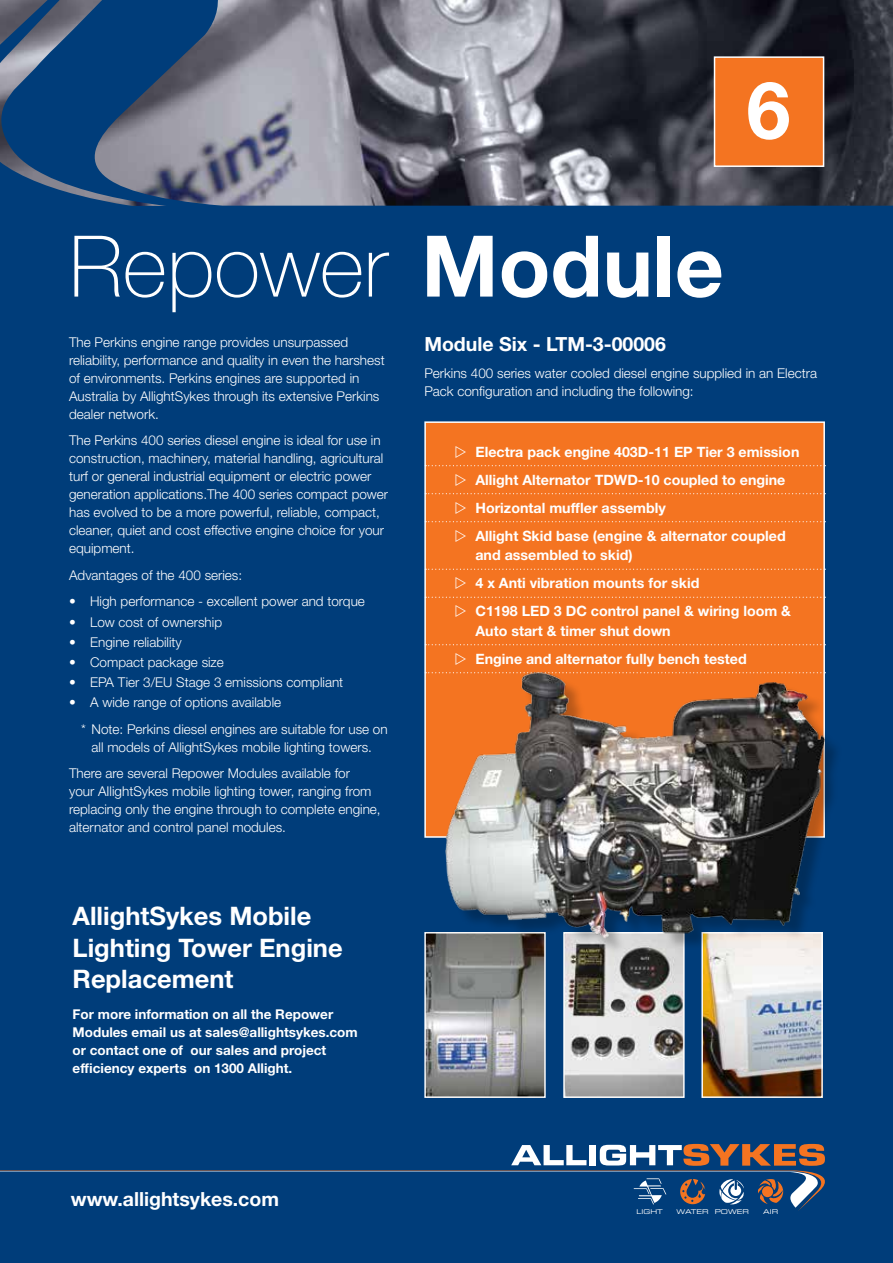
<style>
.page{position:relative;width:893px;height:1263px;background:#fff}
.page>*{position:absolute;margin:0;border:0;box-sizing:border-box;transform-origin:0 0}
.t1{font:100 85.05px "Helvetica Neue LT Std";color:#fff}
.t2{font:700 79.35px "Helvetica Neue LT Std";color:#fff}
.t3{font:700 25.5px/31.5px "Helvetica Neue LT Std";color:#fff}
.t4{font:700 19.5px "Helvetica Neue LT Std";color:#fff}
.t5{font:700 14.25px/28px "Helvetica Neue LT Std";color:#fff}
.t6{font:300 13.5px/18px "Helvetica Neue LT Std";color:#fff}
.t7{font:700 13.5px/18px "Helvetica Neue LT Std";color:#fff}
.t8{font:6.6px "Eurostile LT Std Ex 2";color:#fff}
.s1{font-weight:700}
</style>
<div class="page">
<div style="left:0;top:217px;width:893px;height:1046px;background:#003d7a"></div>
<svg style="left:0;top:0;width:893px;height:217px;background:#5c5f6e"></svg>
<svg style="left:0;top:1144px;width:840px;height:67px;background:#1a4a7d"></svg>
<div style="left:424px;top:421px;width:401px;height:417px;background:#f47421;border:2px solid #fff"></div>
<svg style="left:425px;top:465px;width:400px;height:1px"></svg>
<svg style="left:425px;top:493px;width:400px;height:1px"></svg>
<svg style="left:425px;top:521px;width:400px;height:1px"></svg>
<svg style="left:425px;top:569px;width:400px;height:1px"></svg>
<svg style="left:425px;top:597px;width:400px;height:1px"></svg>
<svg style="left:425px;top:644px;width:400px;height:1px"></svg>
<img style="left:426px;top:965px;width:118px;height:131px">
<div style="left:424px;top:932px;width:122px;height:166px;border:1px solid #fff"></div>
<img style="left:703px;top:965px;width:118px;height:131px">
<div style="left:701px;top:932px;width:122px;height:166px;border:1px solid #fff"></div>
<img style="left:565px;top:965px;width:118px;height:131px">
<div style="left:563px;top:932px;width:122px;height:166px;border:1px solid #fff"></div>
<img style="left:420px;top:668px;width:429px;height:297px">
<h2 class="t2" style="left:746px;top:61px;width:46px">6</h2>
<h1 class="t1" style="left:69px;top:218px;width:656px">Repower <span class="s1">Module</span></h1>
<h3 class="t4" style="left:424px;top:332px;width:243px">Module Six - LTM-3-00006</h3>
<p class="t6" style="left:424px;top:364px;width:394px">Perkins 400 series water cooled diesel engine supplied in an Electra<br>Pack configuration and including the following:</p>
<p class="t6" style="left:69px;top:333px;width:317px">The Perkins engine range provides unsurpassed reliability, performance and quality in even the harshest of environments. Perkins engines are supported in Australia by AllightSykes through its extensive Perkins dealer network.</p>
<p class="t6" style="left:69px;top:431px;width:321px">The Perkins 400 series diesel engine is ideal for use in construction, machinery, material handling, agricultural turf or general industrial equipment or electric power generation applications.The 400 series compact power has evolved to be a more powerful, reliable, compact, cleaner, quiet and cost effective engine choice for your equipment.</p>
<p class="t6" style="left:69px;top:566px;width:175px">Advantages of the 400 series:</p>
<p class="t6" style="left:69px;top:592px;width:297px">• High performance - excellent power and torque</p>
<p class="t6" style="left:69px;top:612px;width:155px">• Low cost of ownership</p>
<p class="t6" style="left:69px;top:633px;width:114px">• Engine reliability</p>
<p class="t6" style="left:69px;top:653px;width:156px">• Compact package size</p>
<p class="t6" style="left:69px;top:673px;width:276px">• EPA Tier 3/EU Stage 3 emissions compliant</p>
<p class="t6" style="left:81px;top:689px;width:308px;line-height:26.5px;text-indent:-12px">• A wide range of options available<br>* Note: Perkins diesel engines are suitable for use on</p>
<p class="t6" style="left:69px;top:733px;width:304px;line-height:26.5px;text-indent:23px">all models of AllightSykes mobile lighting towers.<br>There are several Repower Modules available for</p>
<p class="t6" style="left:69px;top:782px;width:313px">your AIlightSykes mobile lighting tower, ranging from replacing only the engine through to complete engine, alternator and control panel modules.</p>
<p class="t5" style="left:475px;top:437px;width:325px">Electra pack engine 403D-11 EP Tier 3 emission Allight Alternator TDWD-10 coupled to engine Horizontal muffler assembly<br>Allight Skid base (engine &amp; alternator coupled</p>
<p class="t5" style="left:475px;top:541px;width:317px">and assembled to skid)<br>4 x Anti vibration mounts for skid<br>C1198 LED 3 DC control panel &amp; wiring loom &amp;</p>
<p class="t5" style="left:475px;top:616px;width:273px">Auto start &amp; timer shut down<br>Engine and alternator fully bench tested</p>
<h3 class="t3" style="left:73px;top:900px;width:272px">AllightSykes Mobile<br>Lighting Tower Engine<br>Replacement</h3>
<p class="t7" style="left:73px;top:1005px;width:287px">For more information on all the Repower Modules email us at sales@allightsykes.com or contact one of our sales and project efficiency experts on 1300 Allight.</p>
<h3 class="t4" style="left:71px;top:1186px;width:210px">www.allightsykes.com</h3>
<p class="t8" style="left:636px;top:1207px;width:28px">LIGHT</p>
<p class="t8" style="left:676px;top:1207px;width:74px">WATER POWER</p>
<p class="t8" style="left:763px;top:1207px;width:17px">AIR</p>
</div>
